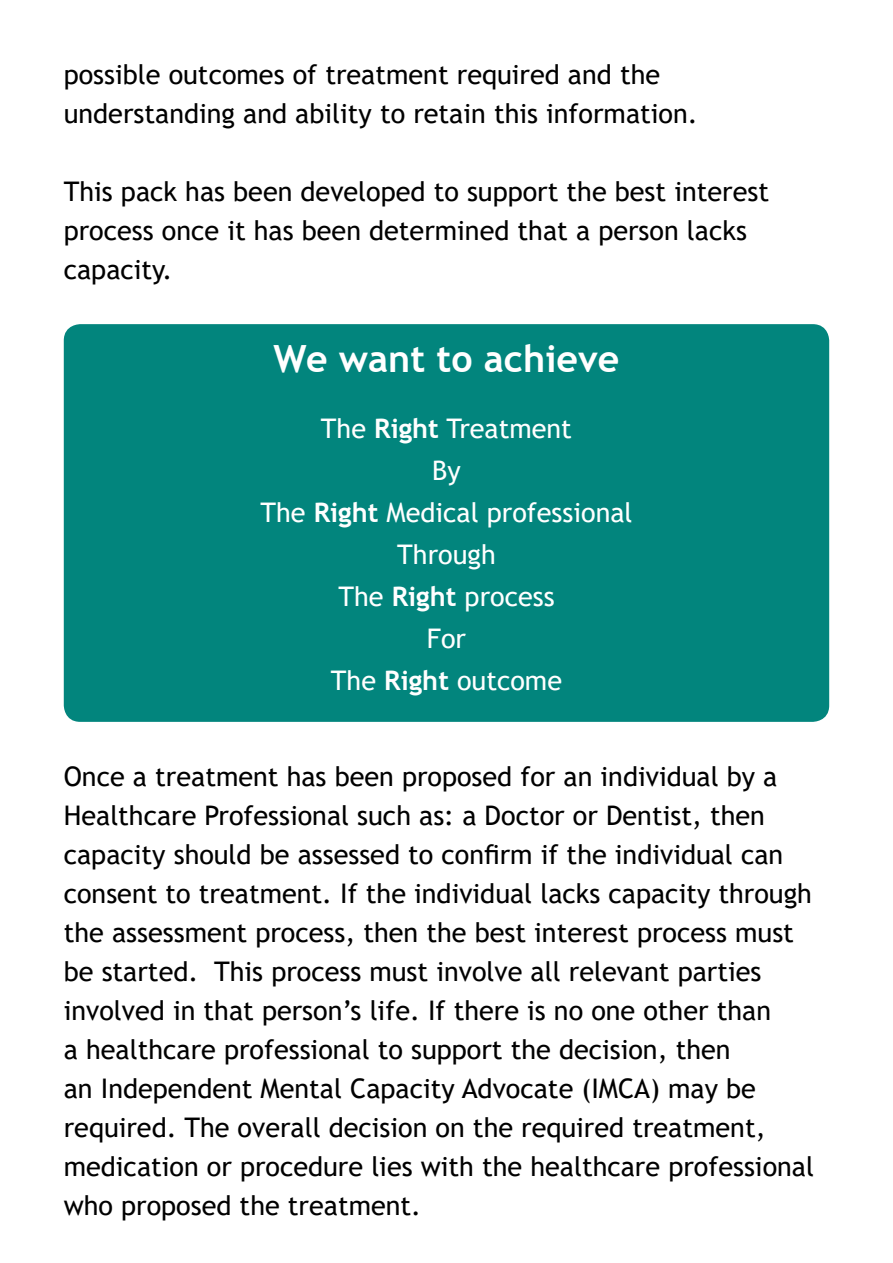
<style>
.page{position:relative;width:893px;height:1263px;background:#fff}
.page>*{position:absolute;margin:0;border:0;box-sizing:border-box;transform-origin:0 0}
.t1{font:700 37.5px "Trebuchet MS";color:#fff}
.t2{font:27px/39px "Trebuchet MS";color:#000}
.t3{font:27px/42px "Trebuchet MS";color:#fff;text-align:center}
.s1{font-weight:700}
</style>
<div class="page">
<div style="left:64px;top:324px;width:765px;height:398px;background:#02857d;border-radius:16px"></div>
<p class="t2" style="left:64px;top:54px;width:635px">possible outcomes of treatment required and the understanding and ability to retain this information.</p>
<p class="t2" style="left:64px;top:171px;width:707px">This pack has been developed to support the best interest process once it has been determined that a person lacks capacity.</p>
<h1 class="t1" style="left:274px;top:335px;width:347px">We want to achieve</h1>
<p class="t3" style="left:260px;top:407px;width:374px">The <span class="s1">Right</span> Treatment<br>By<br>The <span class="s1">Right</span> Medical professional<br>Through<br>The <span class="s1">Right</span> process<br>For<br>The <span class="s1">Right</span> outcome</p>
<p class="t2" style="left:64px;top:756px;width:752px">Once a treatment has been proposed for an individual by a Healthcare Professional such as: a Doctor or Dentist, then capacity should be assessed to confirm if the individual can consent to treatment. If the individual lacks capacity through the assessment process, then the best interest process must be started. This process must involve all relevant parties involved in that person’s life. If there is no one other than<br>a healthcare professional to support the decision, then<br>an Independent Mental Capacity Advocate (IMCA) may be required. The overall decision on the required treatment, medication or procedure lies with the healthcare professional who proposed the treatment.</p>
</div>
